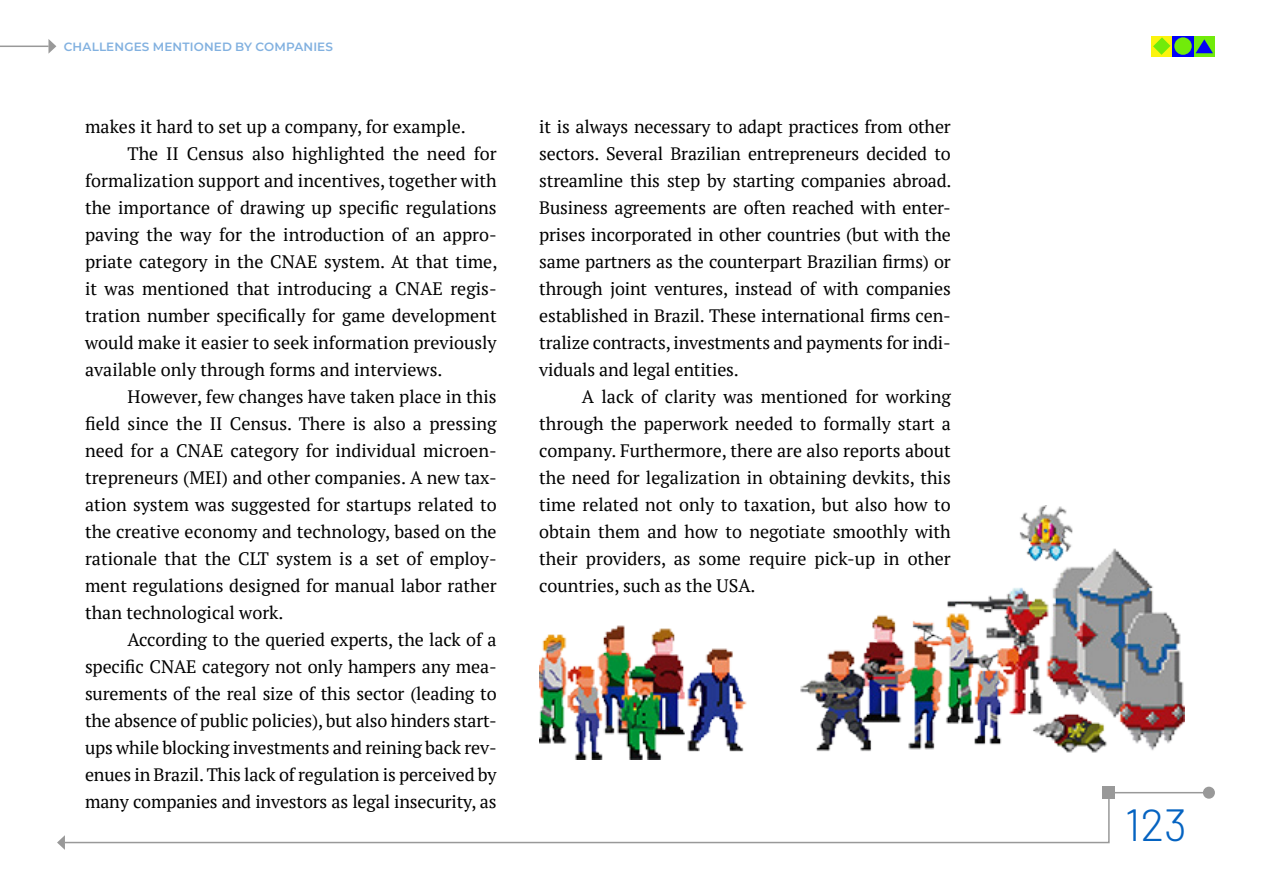
<style>
.page{position:relative;width:1263px;height:893px;background:#fff}
.page>*{position:absolute;margin:0;border:0;box-sizing:border-box;transform-origin:0 0}
.t1{font:300 45px "Barlow";color:#0563c1}
.t2{font:18px/27px "PT Serif";color:#000;text-align:justify}
.t3{font:600 12px "Montserrat";letter-spacing:.015em;color:#82b1e0}
</style>
<div class="page">
<img style="left:539px;top:506px;width:645px;height:253px">
<svg style="left:65px;top:791px;width:1045px;height:53px"></svg>
<svg style="left:57px;top:835px;width:8px;height:15px"></svg>
<div style="left:1103px;top:787px;width:12px;height:12px;background:#999"></div>
<hr style="left:1108px;top:792px;width:101px;height:1px;background:#999">
<div style="left:1203px;top:787px;width:12px;height:12px;background:#999;border-radius:50%"></div>
<div style="left:1151px;top:36px;width:21px;height:21px;background:#fbf40e"></div>
<svg style="left:1194px;top:36px;width:21px;height:21px"></svg>
<div style="left:1172px;top:36px;width:22px;height:21px;background:#0200f9"></div>
<svg style="left:1153px;top:37px;width:17px;height:18px"></svg>
<div style="left:1174px;top:37px;width:18px;height:18px;background:#71eb0a;border-radius:50%"></div>
<svg style="left:1195px;top:39px;width:18px;height:14px"></svg>
<hr style="left:0;top:46px;width:49px;height:1px;background:#999">
<svg style="left:48px;top:39px;width:8px;height:15px"></svg>
<p class="t3" style="left:64px;top:39px;width:271px">CHALLENGES M ENTIONED BY COMPANI ES</p>
<p class="t2" style="left:85px;top:113px;width:382px">makes it hard to set up a company, for example.</p>
<p class="t2" style="left:85px;top:140px;width:414px;text-indent:43px">The II Census also highlighted the need for formalization support and incentives, together with the importance of drawing up specific regulations paving the way for the introduction of an appro&shy;priate category in the CNAE system. At that time, it was mentioned that introducing a CNAE regis&shy;tration number specifically for game development would make it easier to seek information previously available only through forms and interviews.</p>
<p class="t2" style="left:85px;top:383px;width:413px;text-indent:43px">However, few changes have taken place in this field since the II Census. There is also a pressing need for a CNAE category for individual microen&shy;trepreneurs (MEI) and other companies. A new tax&shy;ation system was suggested for startups related to the creative economy and technology, based on the rationale that the CLT system is a set of employ&shy;ment regulations designed for manual labor rather than technological work.</p>
<p class="t2" style="left:85px;top:626px;width:413px;text-indent:43px">According to the queried experts, the lack of a specific CNAE category not only hampers any mea&shy;surements of the real size of this sector (leading to the absence of public policies), but also hinders start&shy;ups while blocking investments and reining back rev&shy;enues in Brazil. This lack of regulation is perceived by many companies and investors as legal insecurity, as</p>
<p class="t2" style="left:539px;top:113px;width:414px">it is always necessary to adapt practices from other sectors. Several Brazilian entrepreneurs decided to streamline this step by starting companies abroad.<br>Business agreements are often reached with enter&shy;prises incorporated in other countries (but with the same partners as the counterpart Brazilian firms) or through joint ventures, instead of with companies established in Brazil. These international firms cen&shy;tralize contracts, investments and payments for indi&shy;viduals and legal entities.</p>
<p class="t2" style="left:539px;top:383px;width:413px;text-indent:43px">A lack of clarity was mentioned for working through the paperwork needed to formally start a company. Furthermore, there are also reports about the need for legalization in obtaining devkits, this time related not only to taxation, but also how to obtain them and how to negotiate smoothly with their providers, as some require pick-up in other countries, such as the USA.</p>
<h1 class="t1" style="left:1125px;top:793px;width:64px">123</h1>
</div>
